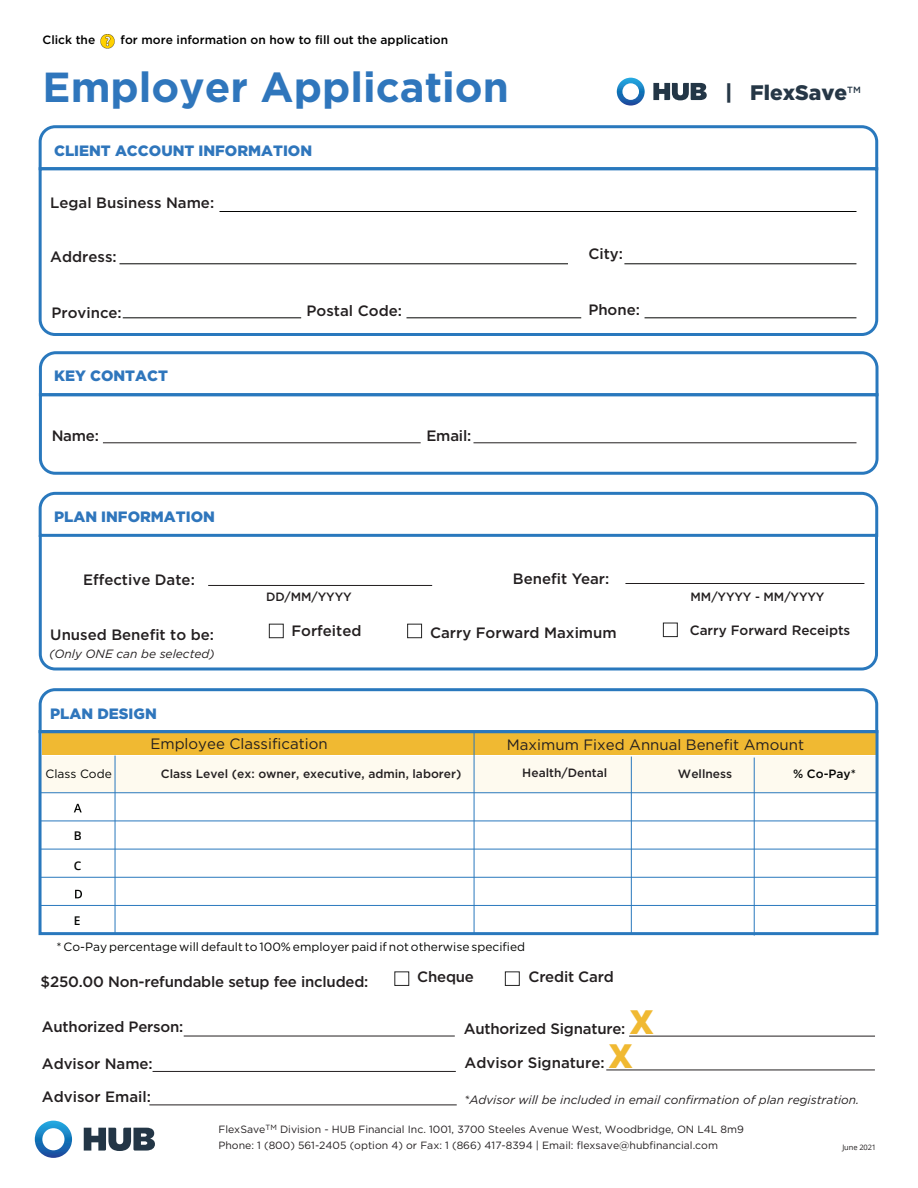
<style>
.page{position:relative;width:918px;height:1188px;background:#fff}
.page>*{position:absolute;margin:0;border:0;box-sizing:border-box;transform-origin:0 0}
.t1{font:700 42px "Gotham";color:#2f76bc}
.t2{font:800 33px/34.5px "Open Sans";color:#f0b932}
.t3{font:900 21px "Gotham";color:#263746}
.t4{font:500 15px "Gotham";color:#231f20}
.t5{font:900 15px "Gotham";color:#2f76bc}
.t6{font:15px "Gotham";color:#231f20}
.t7{font:500 13.5px "Gotham";color:#231f20}
.t8{font:500 12px "Gotham";color:#231f20}
.t9{font:italic 12px "Gotham";color:#231f20}
.t10{font:12px "Gotham";color:#040503}
.t11{font:500 12px "Gotham";color:#000}
.t12{font:500 12px "Gotham";color:#040503}
.t13{font:600 12px "Open Sans";color:#040503}
.t14{font:10.5px/15.1px "Gotham";color:#231f20}
.t15{font:500 9px "Gotham";color:#263746}
.t16{font:7.5px "Open Sans";letter-spacing:-.01em;color:#231f20}
</style>
<div class="page">
<hr style="left:153px;top:1071px;width:303px;height:1px;background:#231f20">
<hr style="left:606px;top:1070px;width:269px;height:1px;background:#231f20">
<hr style="left:149px;top:1105px;width:308px;height:1px;background:#231f20">
<svg style="left:38px;top:125px;width:841px;height:41px"></svg>
<svg style="left:38px;top:166px;width:841px;height:170px"></svg>
<hr style="left:220px;top:211px;width:637px;height:1px;background:#040503">
<hr style="left:119px;top:264px;width:449px;height:1px;background:#040503">
<hr style="left:624px;top:264px;width:232px;height:1px;background:#040503">
<hr style="left:406px;top:318px;width:175px;height:1px;background:#040503">
<hr style="left:123px;top:318px;width:178px;height:1px;background:#040503">
<hr style="left:645px;top:318px;width:211px;height:1px;background:#040503">
<div style="left:42px;top:732px;width:834px;height:23px;background:#f0b932"></div>
<div style="left:40px;top:756px;width:837px;height:37px;background:#fefaef"></div>
<svg style="left:38px;top:491px;width:841px;height:41px"></svg>
<svg style="left:38px;top:688px;width:841px;height:47px"></svg>
<svg style="left:38px;top:532px;width:841px;height:139px"></svg>
<div style="left:39px;top:730px;width:840px;height:205px;border:3px solid #2978bd"></div>
<svg style="left:38px;top:351px;width:841px;height:41px"></svg>
<svg style="left:38px;top:392px;width:841px;height:83px"></svg>
<hr style="left:40px;top:792px;width:837px;height:1px;background:#2978bd">
<hr style="left:40px;top:821px;width:837px;height:1px;background:#2978bd">
<hr style="left:40px;top:849px;width:837px;height:1px;background:#2978bd">
<hr style="left:40px;top:877px;width:837px;height:1px;background:#2978bd">
<hr style="left:40px;top:905px;width:837px;height:1px;background:#2978bd">
<hr style="left:40px;top:933px;width:837px;height:1px;background:#2978bd">
<hr style="left:115px;top:756px;width:1px;height:178px;background:#2978bd">
<hr style="left:474px;top:732px;width:1px;height:202px;background:#2978bd">
<hr style="left:631px;top:757px;width:1px;height:178px;background:#2978bd">
<hr style="left:754px;top:758px;width:1px;height:178px;background:#2978bd">
<svg style="left:74px;top:804px;width:8px;height:8px"></svg>
<svg style="left:75px;top:890px;width:7px;height:8px"></svg>
<hr style="left:184px;top:1036px;width:271px;height:1px;background:#231f20">
<div style="left:394px;top:971px;width:15px;height:15px;border:1px solid #242424"></div>
<div style="left:505px;top:971px;width:15px;height:15px;border:1px solid #242424"></div>
<hr style="left:103px;top:442px;width:318px;height:1px;background:#231f20">
<hr style="left:474px;top:442px;width:383px;height:1px;background:#231f20">
<hr style="left:629px;top:1036px;width:246px;height:1px;background:#231f20">
<svg style="left:653px;top:83px;width:54px;height:17px"></svg>
<svg style="left:617px;top:78px;width:28px;height:28px"></svg>
<svg style="left:84px;top:1128px;width:71px;height:23px"></svg>
<svg style="left:35px;top:1121px;width:37px;height:37px"></svg>
<img style="left:100px;top:34px;width:15px;height:15px">
<p class="t11" style="left:43px;top:32px;width:54px">Click the</p>
<p class="t11" style="left:121px;top:32px;width:329px">for more information on how to fill out the application</p>
<h1 class="t1" style="left:43px;top:59px;width:468px">Employer Application</h1>
<p class="t5" style="left:54px;top:140px;width:260px">CLIENT ACCOUNT INFORMATION</p>
<p class="t4" style="left:50px;top:193px;width:165px">Legal Business Name:</p>
<p class="t4" style="left:50px;top:247px;width:68px">Address:</p>
<p class="t4" style="left:588px;top:244px;width:36px">City:</p>
<p class="t4" style="left:51px;top:303px;width:72px">Province:</p>
<p class="t5" style="left:54px;top:366px;width:115px">KEY CONTACT</p>
<p class="t4" style="left:307px;top:301px;width:97px">Postal Code:</p>
<p class="t4" style="left:588px;top:300px;width:53px">Phone:</p>
<p class="t4" style="left:52px;top:426px;width:49px">Name:</p>
<p class="t4" style="left:426px;top:426px;width:46px">Email:</p>
<p class="t5" style="left:54px;top:506px;width:162px">PLAN INFORMATION</p>
<p class="t4" style="left:83px;top:570px;width:113px">Effective Date:</p>
<p class="t4" style="left:513px;top:569px;width:98px">Benefit Year:</p>
<h3 class="t3" style="left:725px;top:78px;width:124px">| FlexSave</h3>
<p class="t15" style="left:847px;top:84px;width:15px">TM</p>
<p class="t4" style="left:50px;top:625px;width:165px">Unused Benefit to be:</p>
<p class="t9" style="left:49px;top:646px;width:167px">(Only ONE can be selected)</p>
<p class="t5" style="left:50px;top:704px;width:108px">PLAN DESIGN</p>
<p class="t8" style="left:266px;top:589px;width:87px">DD/MM/YYYY</p>
<p class="t8" style="left:691px;top:589px;width:135px">MM/YYYY - MM/YYYY</p>
<p class="t7" style="left:690px;top:621px;width:162px">Carry Forward Receipts</p>
<p class="t4" style="left:291px;top:621px;width:72px">Forfeited</p>
<p class="t4" style="left:430px;top:623px;width:188px">Carry Forward Maximum</p>
<p class="t6" style="left:150px;top:734px;width:179px">Employee Classification</p>
<p class="t8" style="left:161px;top:765px;width:302px">Class Level (ex: owner, executive, admin, laborer)</p>
<p class="t6" style="left:507px;top:735px;width:299px">Maximum Fixed Annual Benefit Amount</p>
<p class="t8" style="left:522px;top:765px;width:86px">Health/Dental</p>
<p class="t8" style="left:678px;top:766px;width:56px">Wellness</p>
<p class="t10" style="left:46px;top:766px;width:68px">Class Code</p>
<p class="t12" style="left:793px;top:766px;width:64px">% Co-Pay*</p>
<p class="t13" style="left:74px;top:827px;width:9px">B</p>
<p class="t13" style="left:74px;top:857px;width:9px">C</p>
<p class="t13" style="left:74px;top:913px;width:8px">E</p>
<p class="t10" style="left:56px;top:939px;width:470px">* Co-Pay percentage will default to 100% employer paid if not otherwise specified</p>
<p class="t4" style="left:41px;top:972px;width:329px">$250.00 Non-refundable setup fee included:</p>
<p class="t4" style="left:42px;top:1017px;width:143px">Authorized Person:</p>
<p class="t4" style="left:42px;top:1054px;width:112px">Advisor Name:</p>
<p class="t4" style="left:42px;top:1087px;width:111px">Advisor Email:</p>
<p class="t4" style="left:417px;top:967px;width:58px">Cheque</p>
<p class="t4" style="left:528px;top:967px;width:87px">Credit Card</p>
<h2 class="t2" style="left:609px;top:1003px;width:46px;text-indent:21px">X<br>X</h2>
<p class="t4" style="left:464px;top:1019px;width:163px">Authorized Signature:</p>
<p class="t4" style="left:465px;top:1053px;width:142px">Advisor Signature:</p>
<p class="t9" style="left:464px;top:1092px;width:397px">*Advisor will be included in email confirmation of plan registration.</p>
<p class="t14" style="left:218px;top:1122px;width:527px">FlexSave<sup>TM</sup> Division - HUB Financial Inc. 1001, 3700 Steeles Avenue West, Woodbridge, ON L4L 8m9<br>Phone: 1 (800) 561-2405 (option 4) or Fax: 1 (866) 417-8394 | Email: flexsave@hubfinancial.com</p>
<p class="t16" style="left:842px;top:1142px;width:35px">June 2021</p>
</div>
